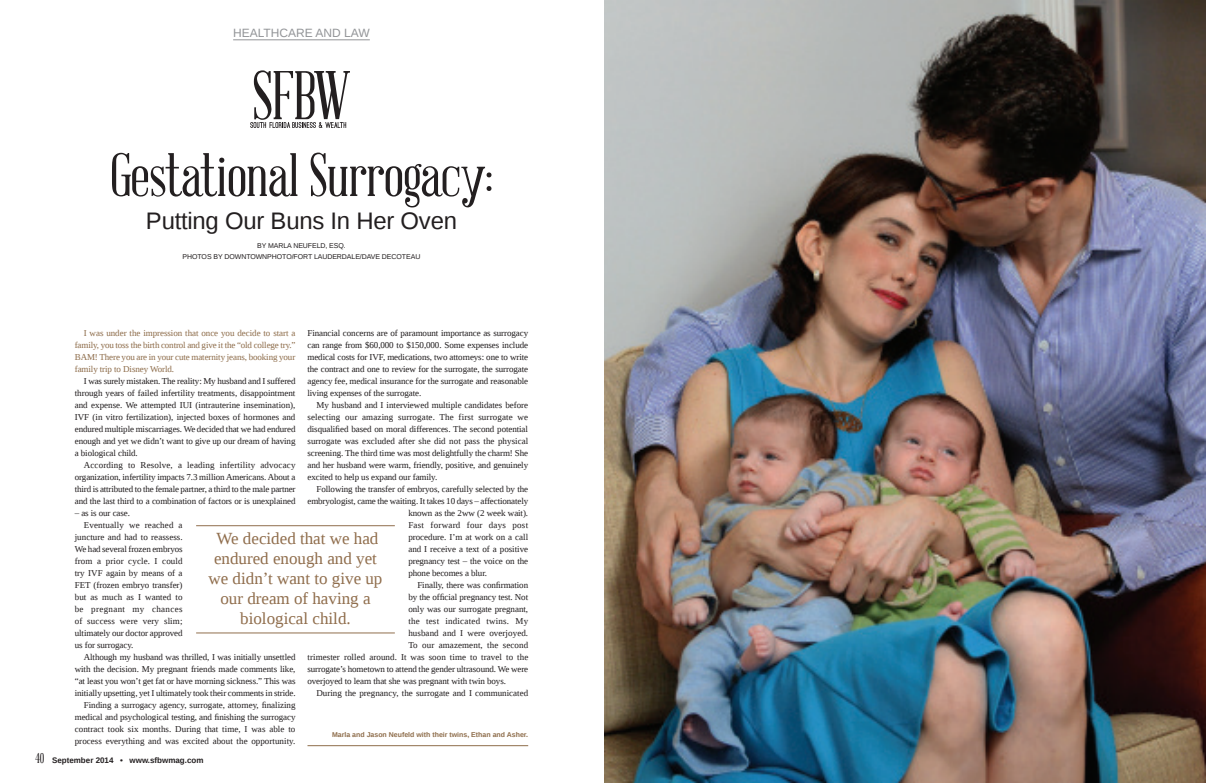
<style>
.page{position:relative;width:1206px;height:783px;background:#fff}
.page>*{position:absolute;margin:0;border:0;box-sizing:border-box;transform-origin:0 0}
.t1{font:60px "Abraham Lincoln";letter-spacing:-.01em;color:#231f20}
.t2{font:23.9px "Liberation Sans";letter-spacing:-.01em;color:#231f20}
.t3{font:17px/20px "Liberation Serif";color:#906e4d;text-align:center}
.t4{font:12px "Liberation Sans";color:#939598}
.t5{font:9px/12px "Liberation Serif";letter-spacing:-.01em;color:#231f20;text-align:justify}
.t6{font:9px/12px "Liberation Serif";letter-spacing:-.01em;color:#8e6d4b;text-align:justify}
.t7{font:9px "Liberation Serif";letter-spacing:.01em;color:#231f20}
.t8{font:9px "Liberation Serif";letter-spacing:.025em;color:#231f20}
.t9{font:9px "Liberation Serif";letter-spacing:.015em;color:#231f20}
.t10{font:9px "Liberation Serif";letter-spacing:.035em;color:#231f20}
.t11{font:700 8px "Liberation Sans";color:#231f20}
.t12{font:7px/11px "Liberation Sans";letter-spacing:-.01em;color:#231f20;text-align:center}
.t13{font:700 7px "Liberation Sans";color:#8e6d4b}
.s1{font-family:"Abraham Lincoln";font-weight:400;font-size:14px}
</style>
<div class="page">
<img style="left:604px;top:0;width:602px;height:783px">
<hr style="left:233px;top:40px;width:137px;height:1px;background:#939598">
<hr style="left:196px;top:526px;width:199px;height:1px;background:#906e4d">
<hr style="left:196px;top:633px;width:199px;height:1px;background:#906e4d">
<hr style="left:308px;top:746px;width:220px;height:1px;background:#8e6d4b">
<svg style="left:250px;top:70px;width:100px;height:58px"></svg>
<h3 class="t4" style="left:233px;top:26px;width:138px">HEALTHCARE AND LAW</h3>
<h1 class="t1" style="left:110px;top:144px;width:385px">Gestational Surrogacy:</h1>
<h2 class="t2" style="left:146px;top:207px;width:313px">Putting Our Buns In Her Oven</h2>
<p class="t12" style="left:183px;top:240px;width:239px">BY MARLA NEUFELD, ESQ.<br>PHOTOS BY DOWNTOWNPHOTO/FORT LAUDERDALE/DAVE DECOTEAU</p>
<p class="t5" style="left:307px;top:327px;width:222px">Financial concerns are of paramount importance as surrogacy can range from $60,000 to $150,000. Some expenses include medical costs for IVF, medications, two attorneys: one to write the contract and one to review for the surrogate, the surrogate agency fee, medical insurance for the surrogate and reasonable living expenses of the surrogate.</p>
<p class="t5" style="left:307px;top:399px;width:222px;text-indent:9px">My husband and I interviewed multiple candidates before selecting our amazing surrogate. The first surrogate we disqualified based on moral differences. The second potential surrogate was excluded after she did not pass the physical screening. The third time was most delightfully the charm! She and her husband were warm, friendly, positive, and genuinely excited to help us expand our family.</p>
<p class="t5" style="left:316px;top:483px;width:213px">Following the transfer of embryos, carefully selected by the</p>
<p class="t5" style="left:307px;top:495px;width:222px">embryologist, came the waiting. It takes 10 days – affectionately</p>
<p class="t5" style="left:408px;top:507px;width:121px">known as the 2ww (2 week wait).</p>
<p class="t8" style="left:408px;top:519px;width:121px">Fast forward four days post</p>
<p class="t5" style="left:408px;top:531px;width:121px">procedure. I’m at work on a call</p>
<p class="t5" style="left:408px;top:543px;width:121px">and I receive a text of a positive</p>
<p class="t5" style="left:408px;top:555px;width:121px">pregnancy test – the voice on the</p>
<p class="t5" style="left:408px;top:567px;width:80px">phone becomes a blur.</p>
<p class="t5" style="left:417px;top:579px;width:112px">Finally, there was confirmation</p>
<p class="t5" style="left:408px;top:591px;width:121px">by the official pregnancy test. Not</p>
<p class="t5" style="left:408px;top:603px;width:121px">only was our surrogate pregnant,</p>
<p class="t8" style="left:408px;top:615px;width:121px">the test indicated twins. My</p>
<p class="t7" style="left:408px;top:627px;width:121px">husband and I were overjoyed.</p>
<p class="t7" style="left:408px;top:639px;width:121px">To our amazement, the second</p>
<p class="t5" style="left:307px;top:651px;width:222px">trimester rolled around. It was soon time to travel to the</p>
<p class="t5" style="left:307px;top:663px;width:222px">surrogate’s hometown to attend the gender ultrasound. We were</p>
<p class="t5" style="left:307px;top:675px;width:200px">overjoyed to learn that she was pregnant with twin boys.</p>
<p class="t5" style="left:316px;top:687px;width:213px">During the pregnancy, the surrogate and I communicated</p>
<p class="t6" style="left:75px;top:327px;width:222px;text-indent:9px">I was under the impression that once you decide to start a family, you toss the birth control and give it the “old college try.” BAM! There you are in your cute maternity jeans, booking your family trip to Disney World.</p>
<p class="t5" style="left:75px;top:375px;width:222px;text-indent:9px">I was surely mistaken. The reality: My husband and I suffered through years of failed infertility treatments, disappointment and expense. We attempted IUI (intrauterine insemination), IVF (in vitro fertilization), injected boxes of hormones and endured multiple miscarriages. We decided that we had endured enough and yet we didn’t want to give up our dream of having a biological child.</p>
<p class="t5" style="left:75px;top:459px;width:222px;text-indent:9px">According to Resolve, a leading infertility advocacy organization, infertility impacts 7.3 million Americans. About a third is attributed to the female partner, a third to the male partner and the last third to a combination of factors or is unexplained</p>
<p class="t5" style="left:75px;top:507px;width:57px">– as is our case.</p>
<p class="t9" style="left:84px;top:519px;width:100px">Eventually we reached a</p>
<p class="t5" style="left:75px;top:531px;width:109px">juncture and had to reassess.</p>
<p class="t5" style="left:75px;top:543px;width:109px">We had several frozen embryos</p>
<p class="t7" style="left:75px;top:555px;width:109px">from a prior cycle. I could</p>
<p class="t5" style="left:75px;top:567px;width:109px">try IVF again by means of a</p>
<p class="t5" style="left:75px;top:579px;width:109px">FET (frozen embryo transfer)</p>
<p class="t5" style="left:75px;top:591px;width:109px">but as much as I wanted to</p>
<p class="t10" style="left:75px;top:603px;width:109px">be pregnant my chances</p>
<p class="t9" style="left:75px;top:615px;width:109px">of success were very slim;</p>
<p class="t5" style="left:75px;top:627px;width:109px">ultimately our doctor approved</p>
<p class="t5" style="left:75px;top:639px;width:60px">us for surrogacy.</p>
<p class="t5" style="left:84px;top:651px;width:213px">Although my husband was thrilled, I was initially unsettled</p>
<p class="t5" style="left:75px;top:663px;width:222px">with the decision. My pregnant friends made comments like,</p>
<p class="t5" style="left:75px;top:675px;width:222px">“at least you won’t get fat or have morning sickness.” This was</p>
<p class="t5" style="left:75px;top:687px;width:222px">initially upsetting, yet I ultimately took their comments in stride.</p>
<p class="t5" style="left:84px;top:699px;width:213px">Finding a surrogacy agency, surrogate, attorney, finalizing</p>
<p class="t5" style="left:75px;top:711px;width:222px">medical and psychological testing, and finishing the surrogacy</p>
<p class="t5" style="left:75px;top:723px;width:222px">contract took six months. During that time, I was able to</p>
<p class="t5" style="left:75px;top:735px;width:222px">process everything and was excited about the opportunity.</p>
<h3 class="t3" style="left:209px;top:528px;width:175px">We decided that we had endured enough and yet we didn’t want to give up our dream of having a biological child.</h3>
<p class="t13" style="left:332px;top:729px;width:198px">Marla and Jason Neufeld with their twins, Ethan and Asher.</p>
<p class="t11" style="left:35px;top:755px;width:170px"><span class="s1">40</span> September 2014 • www.sfbwmag.com</p>
</div>
